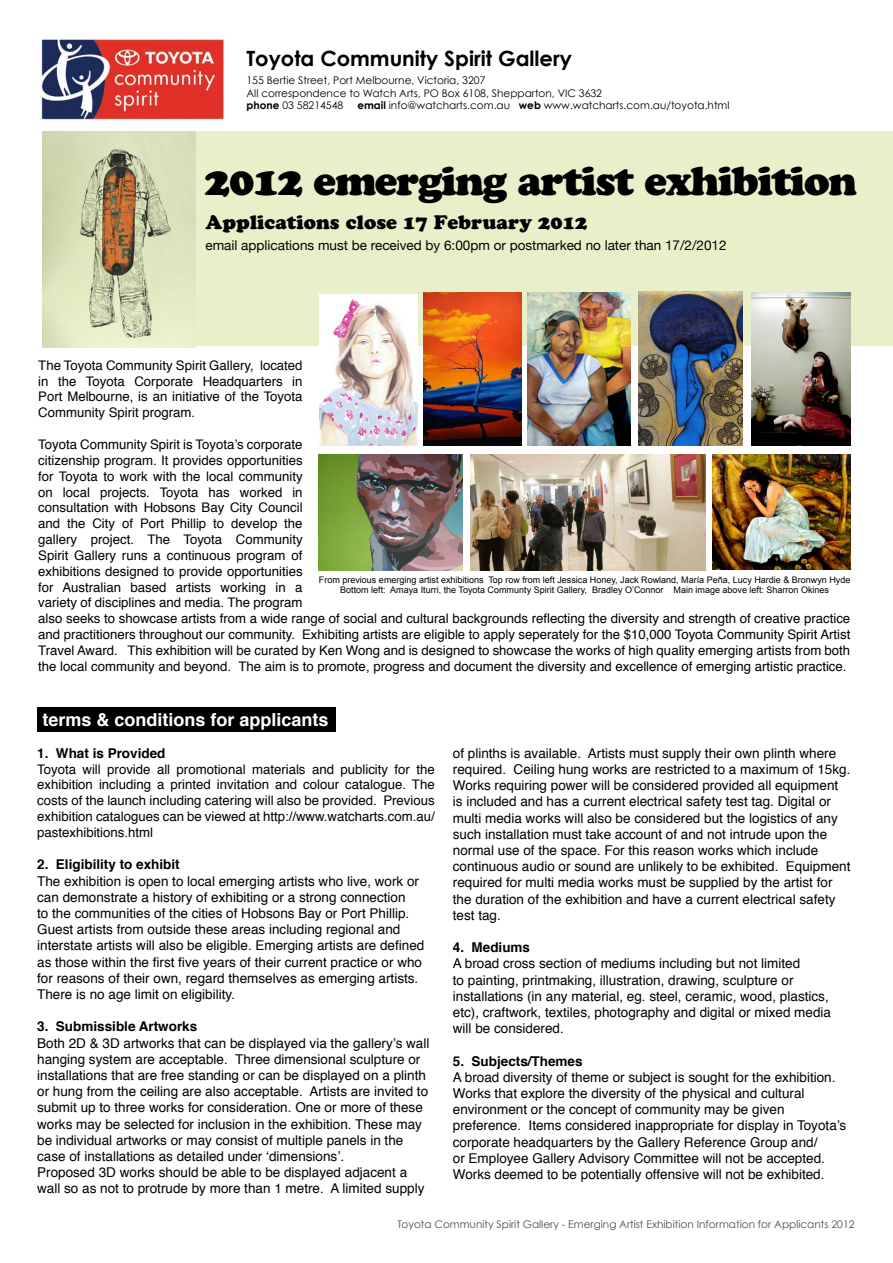
<style>
.page{position:relative;width:893px;height:1263px;background:#fff}
.page>*{position:absolute;margin:0;border:0;box-sizing:border-box;transform-origin:0 0}
.t1{font:40.5px "Cooper Black Std";letter-spacing:-.03em;color:#000}
.t2{font:700 21px "Century Gothic";color:#000}
.t3{font:19.5px "Cooper Black Std";color:#000}
.t4{font:700 18px "Helvetica";color:#fff}
.t5{font:13.5px/16.2px "Helvetica";color:#000}
.t6{font:700 13.5px "Helvetica";color:#000}
.t7{font:13.5px "Helvetica Neue";color:#000}
.t8{font:13.2px/15.9px "Helvetica";color:#000;text-align:justify}
.t9{font:10.5px/12.6px "Century Gothic";color:#000}
.t10{font:10.5px "Century Gothic";color:#4c4c4c}
.t11{font:9px/10.8px "Arial";color:#000;text-align:center}
.s1{font-weight:700}
</style>
<div class="page">
<div style="left:37px;top:708px;width:299px;height:24px;background:#000"></div>
<div style="left:155px;top:132px;width:738px;height:214px;background:#e9efc9"></div>
<img style="left:40px;top:39px;width:184px;height:81px">
<img style="left:43px;top:131px;width:153px;height:216px">
<img style="left:470px;top:454px;width:235px;height:116px">
<img style="left:318px;top:455px;width:144px;height:115px">
<img style="left:712px;top:454px;width:138px;height:116px">
<img style="left:528px;top:293px;width:102px;height:153px">
<img style="left:752px;top:292px;width:98px;height:154px">
<img style="left:320px;top:294px;width:98px;height:151px">
<img style="left:423px;top:293px;width:99px;height:153px">
<img style="left:638px;top:292px;width:105px;height:153px">
<h2 class="t2" style="left:246px;top:45px;width:327px">Toyota Community Spirit Gallery</h2>
<p class="t9" style="left:246px;top:74px;width:357px">155 Bertie Street, Port Melbourne, Victoria, 3207<br>All correspondence to Watch Arts, PO Box 6108, Shepparton, VIC 3632 <span class="s1">phone</span> 03 58214548</p>
<p class="t9" style="left:357px;top:99px;width:374px"><span class="s1">email</span> info@watcharts.com.au <span class="s1">web</span> www.watcharts.com.au/toyota.html</p>
<h1 class="t1" style="left:205px;top:157px;width:654px">2012 emerging artist exhibition</h1>
<h3 class="t3" style="left:206px;top:210px;width:383px">Applications close 17 February 2012</h3>
<p class="t7" style="left:206px;top:234px;width:522px">email applications must be received by 6:00pm or postmarked no later than 17/2/2012</p>
<p class="t8" style="left:38px;top:358px;width:266px">The Toyota Community Spirit Gallery, located in the Toyota Corporate Headquarters in Port Melbourne, is an initiative of the Toyota Community Spirit program.</p>
<p class="t8" style="left:38px;top:437px;width:814px;text-align:left">Toyota Community Spirit is Toyota’s corporate<br>citizenship program. It provides opportunities<br>for Toyota to work with the local community<br>on local projects. Toyota has worked in<br>consultation with Hobsons Bay City Council<br>and the City of Port Phillip to develop the<br>gallery project. The Toyota Community<br>Spirit Gallery runs a continuous program of<br>exhibitions designed to provide opportunities<br>for Australian based artists working in a<br>variety of disciplines and media. The program<br>also seeks to showcase artists from a wide range of social and cultural backgrounds reflecting the diversity and strength of creative practice and practitioners throughout our community. Exhibiting artists are eligible to apply seperately for the $10,000 Toyota Community Spirit Artist Travel Award. This exhibition will be curated by Ken Wong and is designed to showcase the works of high quality emerging artists from both the local community and beyond. The aim is to promote, progress and document the diversity and excellence of emerging artistic practice.</p>
<h3 class="t4" style="left:43px;top:705px;width:288px">terms &amp; conditions for applicants</h3>
<p class="t6" style="left:37px;top:742px;width:130px">1. What is Provided</p>
<p class="t8" style="left:37px;top:761px;width:399px">Toyota will provide all promotional materials and publicity for the exhibition including a printed invitation and colour catalogue. The costs of the launch including catering will also be provided. Previous exhibition catalogues can be viewed at http://www.watcharts.com.au/ pastexhibitions.html</p>
<p class="t6" style="left:37px;top:854px;width:144px">2. Eligibility to exhibit</p>
<p class="t5" style="left:37px;top:873px;width:389px">The exhibition is open to local emerging artists who live, work or can demonstrate a history of exhibiting or a strong connection<br>to the communities of the cities of Hobsons Bay or Port Phillip.<br>Guest artists from outside these areas including regional and interstate artists will also be eligible. Emerging artists are defined as those within the first five years of their current practice or who for reasons of their own, regard themselves as emerging artists.<br>There is no age limit on eligibility.</p>
<p class="t6" style="left:37px;top:1016px;width:162px">3. Submissible Artworks</p>
<p class="t5" style="left:37px;top:1035px;width:394px">Both 2D &amp; 3D artworks that can be displayed via the gallery’s wall hanging system are acceptable. Three dimensional sculpture or installations that are free standing or can be displayed on a plinth or hung from the ceiling are also acceptable. Artists are invited to submit up to three works for consideration. One or more of these works may be selected for inclusion in the exhibition. These may be individual artworks or may consist of multiple panels in the case of installations as detailed under ‘dimensions’.<br>Proposed 3D works should be able to be displayed adjacent a wall so as not to protrude by more than 1 metre. A limited supply</p>
<p class="t11" style="left:319px;top:574px;width:533px">From previous emerging artist exhibitions Top row from left Jessica Honey, Jack Rowland, María Peña, Lucy Hardie &amp; Bronwyn Hyde<br>Bottom left: Amaya Iturri, the Toyota Communty Spirit Gallery, Bradley O’Connor Main image above left: Sharron Okines</p>
<p class="t5" style="left:453px;top:745px;width:399px">of plinths is available. Artists must supply their own plinth where required. Ceiling hung works are restricted to a maximum of 15kg.<br>Works requiring power will be considered provided all equipment is included and has a current electrical safety test tag. Digital or multi media works will also be considered but the logistics of any such installation must take account of and not intrude upon the normal use of the space. For this reason works which include continuous audio or sound are unlikely to be exhibited. Equipment required for multi media works must be supplied by the artist for the duration of the exhibition and have a current electrical safety test tag.</p>
<p class="t6" style="left:453px;top:936px;width:79px">4. Mediums</p>
<p class="t5" style="left:453px;top:956px;width:380px">A broad cross section of mediums including but not limited<br>to painting, printmaking, illustration, drawing, sculpture or installations (in any material, eg. steel, ceramic, wood, plastics, etc), craftwork, textiles, photography and digital or mixed media will be considered.</p>
<p class="t6" style="left:453px;top:1050px;width:131px">5. Subjects/Themes</p>
<p class="t5" style="left:453px;top:1069px;width:395px">A broad diversity of theme or subject is sought for the exhibition.<br>Works that explore the diversity of the physical and cultural environment or the concept of community may be given preference. Items considered inappropriate for display in Toyota’s corporate headquarters by the Gallery Reference Group and/<br>or Employee Gallery Advisory Committee will not be accepted.<br>Works deemed to be potentially offensive will not be exhibited.</p>
<p class="t10" style="left:398px;top:1218px;width:459px">Toyota Community Spirit Gallery - Emerging Artist Exhibition Information for Applicants 2012</p>
</div>
